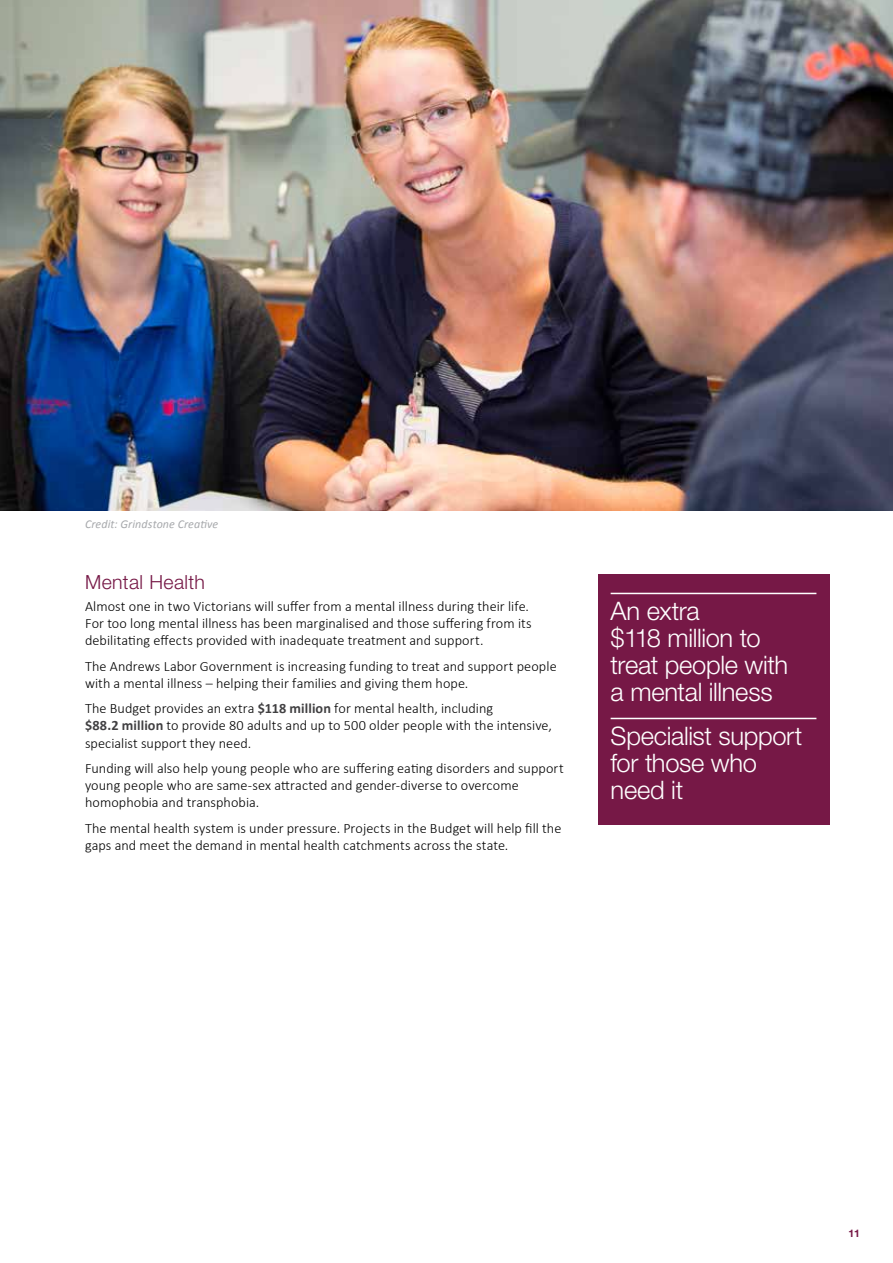
<style>
.page{position:relative;width:893px;height:1263px;background:#fff}
.page>*{position:absolute;margin:0;border:0;box-sizing:border-box;transform-origin:0 0}
.t1{font:300 25.5px/27px "Helvetica Neue";letter-spacing:-.015em;color:#fff}
.t2{font:300 19.5px "Helvetica Neue";letter-spacing:.02em;color:#761846}
.t3{font:300 14.25px/17.1px "Calibri";letter-spacing:.005em;color:#000}
.t4{font:italic 12px "Calibri";letter-spacing:.01em;color:#a7a9ac}
.t5{font:700 10.5px "Helvetica Neue East A";color:#761846}
.s1{font-weight:700;color:#414042}
</style>
<div class="page">
<img style="left:0;top:0;width:893px;height:510px">
<div style="left:598px;top:574px;width:231px;height:250px;background:#761846"></div>
<hr style="left:611px;top:593px;width:205px;height:1px;background:#fff">
<hr style="left:611px;top:718px;width:205px;height:1px;background:#fff">
<p class="t4" style="left:85px;top:516px;width:135px">Credit: Grindstone Creative</p>
<h2 class="t2" style="left:85px;top:571px;width:121px">Mental Health</h2>
<p class="t3" style="left:85px;top:597px;width:448px">Almost one in two Victorians will suffer from a mental illness during their life.<br>For too long mental illness has been marginalised and those suffering from its debilitating effects provided with inadequate treatment and support.</p>
<p class="t3" style="left:85px;top:657px;width:473px">The Andrews Labor Government is increasing funding to treat and support people with a mental illness – helping their families and giving them hope.</p>
<p class="t3" style="left:85px;top:699px;width:468px">The Budget provides an extra <span class="s1">$118 million</span> for mental health, including<br><span class="s1">$88.2 million</span> to provide 80 adults and up to 500 older people with the intensive, specialist support they need.</p>
<p class="t3" style="left:85px;top:759px;width:480px">Funding will also help young people who are suffering eating disorders and support young people who are same-sex attracted and gender-diverse to overcome homophobia and transphobia.</p>
<p class="t3" style="left:85px;top:819px;width:478px">The mental health system is under pressure. Projects in the Budget will help fill the gaps and meet the demand in mental health catchments across the state.</p>
<h1 class="t1" style="left:611px;top:597px;width:179px">An extra<br>$118 million to treat people with a mental illness</h1>
<h1 class="t1" style="left:611px;top:722px;width:193px">Specialist support for those who need it</h1>
<p class="t5" style="left:848px;top:1227px;width:13px">11</p>
</div>
